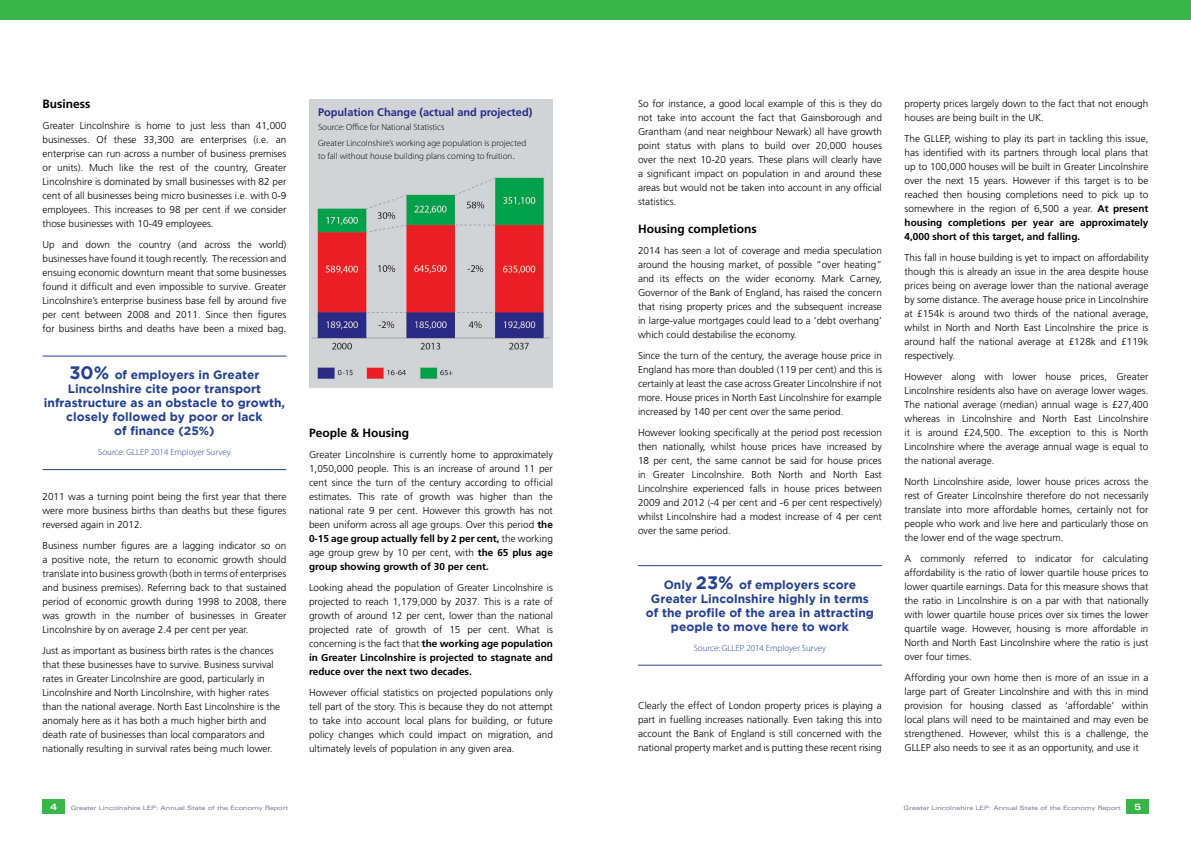
<style>
.page{position:relative;width:1191px;height:842px;background:#fff}
.page>*{position:absolute;margin:0;border:0;box-sizing:border-box;transform-origin:0 0}
.t1{font:700 12px/14px "Gotham";color:#25408f;text-align:center}
.t2{font:700 12px "Frutiger";color:#000}
.t3{font:700 11px "Frutiger";color:#2a2a86}
.t4{font:300 10px/14px "Frutiger";color:#000;text-align:justify}
.t5{font:300 9px/15.8px "Myriad Pro";color:#000}
.t6{font:300 9px "Myriad Pro";color:#25408f}
.t7{font:700 expanded 9px "Univers";color:#fff}
.t8{font:expanded 6px "Univers";color:#6e778b}
.s1{font-size:18px}
.s2{font-family:"Frutiger";font-size:10px}
.s3{font-weight:700}
</style>
<div class="page">
<img style="left:309px;top:99px;width:244px;height:289px">
<hr style="left:43px;top:356px;width:243px;height:1px;background:#25408f">
<hr style="left:43px;top:469px;width:243px;height:1px;background:#25408f">
<hr style="left:638px;top:565px;width:244px;height:1px;background:#25408f">
<hr style="left:638px;top:665px;width:244px;height:1px;background:#25408f">
<div style="left:43px;top:799px;width:22px;height:15px;background:#39b54a"></div>
<div style="left:1126px;top:799px;width:23px;height:15px;background:#39b54a"></div>
<div style="left:0;top:0;width:595px;height:20px;background:#39b54a"></div>
<div style="left:595px;top:0;width:596px;height:20px;background:#39b54a"></div>
<p class="t2" style="left:43px;top:97px;width:49px">Business</p>
<p class="t4" style="left:43px;top:119px;width:245px">Greater Lincolnshire is home to just less than 41,000 businesses. Of these 33,300 are enterprises (i.e. an enterprise can run across a number of business premises or units). Much like the rest of the country, Greater Lincolnshire is dominated by small businesses with 82 per cent of all businesses being micro businesses i.e. with 0-9 employees. This increases to 98 per cent if we consider those businesses with 10-49 employees.</p>
<p class="t4" style="left:43px;top:238px;width:245px">Up and down the country (and across the world) businesses have found it tough recently. The recession and ensuing economic downturn meant that some businesses found it difficult and even impossible to survive. Greater Lincolnshire’s enterprise business base fell by around five per cent between 2008 and 2011. Since then figures for business births and deaths have been a mixed bag.</p>
<p class="t1" style="left:44px;top:368px;width:242px"><span class="s1">30%</span> of employers in Greater<br>Lincolnshire cite poor transport infrastructure as an obstacle to growth, closely followed by poor or lack<br>of finance (25%)</p>
<p class="t6" style="left:98px;top:447px;width:134px">Source: GLLEP 2014 Employer Survey</p>
<p class="t4" style="left:43px;top:490px;width:245px">2011 was a turning point being the first year that there were more business births than deaths but these figures reversed again in 2012.</p>
<p class="t4" style="left:43px;top:539px;width:245px">Business number figures are a lagging indicator so on a positive note, the return to economic growth should translate into business growth (both in terms of enterprises and business premises). Referring back to that sustained period of economic growth during 1998 to 2008, there was growth in the number of businesses in Greater Lincolnshire by on average 2.4 per cent per year.</p>
<p class="t4" style="left:43px;top:644px;width:239px;text-align:left">Just as important as business birth rates is the chances that these businesses have to survive. Business survival rates in Greater Lincolnshire are good, particularly in Lincolnshire and North Lincolnshire, with higher rates than the national average. North East Lincolnshire is the anomaly here as it has both a much higher birth and death rate of businesses than local comparators and nationally resulting in survival rates being much lower.</p>
<p class="t3" style="left:318px;top:106px;width:216px">Population Change (actual and projected)</p>
<p class="t5" style="left:318px;top:119px;width:210px">Source: Office for National Statistics<br>Greater Lincolnshire’s working age population is projected</p>
<p class="t5" style="left:318px;top:148px;width:199px">to fall without house building plans coming to fruition<span class="s2">.</span></p>
<p class="t2" style="left:309px;top:426px;width:102px">People &amp; Housing</p>
<p class="t4" style="left:309px;top:448px;width:245px">Greater Lincolnshire is currently home to approximately 1,050,000 people. This is an increase of around 11 per cent since the turn of the century according to official estimates. This rate of growth was higher than the national rate 9 per cent. However this growth has not been uniform across all age groups. Over this period <span class="s3">the 0-15 age group actually fell by 2 per cent,</span> the working age group grew by 10 per cent, with <span class="s3">the 65 plus age group showing growth of 30 per cent.</span></p>
<p class="t4" style="left:309px;top:581px;width:245px">Looking ahead the population of Greater Lincolnshire is projected to reach 1,179,000 by 2037. This is a rate of growth of around 12 per cent, lower than the national projected rate of growth of 15 per cent. What is concerning is the fact that <span class="s3">the working age population in Greater Lincolnshire is projected to stagnate and reduce over the next two decades.</span></p>
<p class="t4" style="left:309px;top:686px;width:245px">However official statistics on projected populations only tell part of the story. This is because they do not attempt to take into account local plans for building, or future policy changes which could impact on migration, and ultimately levels of population in any given area.</p>
<p class="t4" style="left:638px;top:96px;width:245px">So for instance, a good local example of this is they do not take into account the fact that Gainsborough and Grantham (and near neighbour Newark) all have growth point status with plans to build over 20,000 houses over the next 10-20 years. These plans will clearly have a significant impact on population in and around these areas but would not be taken into account in any official statistics.</p>
<p class="t2" style="left:638px;top:221px;width:120px">Housing completions</p>
<p class="t4" style="left:638px;top:243px;width:245px">2014 has seen a lot of coverage and media speculation around the housing market, of possible “over heating” and its effects on the wider economy. Mark Carney, Governor of the Bank of England, has raised the concern that rising property prices and the subsequent increase in large-value mortgages could lead to a ‘debt overhang’ which could destabilise the economy.</p>
<p class="t4" style="left:638px;top:348px;width:245px">Since the turn of the century, the average house price in England has more than doubled (119 per cent) and this is certainly at least the case across Greater Lincolnshire if not more. House prices in North East Lincolnshire for example increased by 140 per cent over the same period.</p>
<p class="t4" style="left:638px;top:425px;width:245px">However looking specifically at the period post recession then nationally, whilst house prices have increased by 18 per cent, the same cannot be said for house prices in Greater Lincolnshire. Both North and North East Lincolnshire experienced falls in house prices between 2009 and 2012 (-4 per cent and -6 per cent respectively) whilst Lincolnshire had a modest increase of 4 per cent over the same period.</p>
<p class="t1" style="left:646px;top:577px;width:230px">Only <span class="s1">23%</span> of employers score<br>Greater Lincolnshire highly in terms of the profile of the area in attracting people to move here to work</p>
<p class="t6" style="left:693px;top:642px;width:134px">Source: GLLEP 2014 Employer Survey</p>
<p class="t4" style="left:638px;top:698px;width:245px">Clearly the effect of London property prices is playing a part in fuelling increases nationally. Even taking this into account the Bank of England is still concerned with the national property market and is putting these recent rising</p>
<p class="t4" style="left:904px;top:96px;width:245px">property prices largely down to the fact that not enough houses are being built in the UK.</p>
<p class="t4" style="left:904px;top:131px;width:245px">The GLLEP, wishing to play its part in tackling this issue, has identified with its partners through local plans that up to 100,000 houses will be built in Greater Lincolnshire over the next 15 years. However if this target is to be reached then housing completions need to pick up to somewhere in the region of 6,500 a year. <span class="s3">At present housing completions per year are approximately 4,000 short of this target, and falling.</span></p>
<p class="t4" style="left:904px;top:250px;width:245px">This fall in house building is yet to impact on affordability though this is already an issue in the area despite house prices being on average lower than the national average by some distance. The average house price in Lincolnshire at £154k is around two thirds of the national average, whilst in North and North East Lincolnshire the price is around half the national average at £128k and £119k respectively.</p>
<p class="t4" style="left:904px;top:369px;width:245px">However along with lower house prices, Greater Lincolnshire residents also have on average lower wages.<br>The national average (median) annual wage is £27,400 whereas in Lincolnshire and North East Lincolnshire it is around £24,500. The exception to this is North Lincolnshire where the average annual wage is equal to the national average.</p>
<p class="t4" style="left:904px;top:474px;width:245px">North Lincolnshire aside, lower house prices across the rest of Greater Lincolnshire therefore do not necessarily translate into more affordable homes, certainly not for people who work and live here and particularly those on the lower end of the wage spectrum.</p>
<p class="t4" style="left:904px;top:551px;width:245px">A commonly referred to indicator for calculating affordability is the ratio of lower quartile house prices to lower quartile earnings. Data for this measure shows that the ratio in Lincolnshire is on a par with that nationally with lower quartile house prices over six times the lower quartile wage. However, housing is more affordable in North and North East Lincolnshire where the ratio is just over four times.</p>
<p class="t4" style="left:904px;top:670px;width:245px">Affording your own home then is more of an issue in a large part of Greater Lincolnshire and with this in mind provision for housing classed as ‘affordable’ within local plans will need to be maintained and may even be strengthened. However, whilst this is a challenge, the GLLEP also needs to see it as an opportunity, and use it</p>
<p class="t7" style="left:51px;top:801px;width:8px">4</p>
<p class="t8" style="left:71px;top:804px;width:219px">Greater Lincolnshire LEP: Annual State of the Economy Report</p>
<p class="t8" style="left:903px;top:804px;width:219px">Greater Lincolnshire LEP: Annual State of the Economy Report</p>
<p class="t7" style="left:1134px;top:801px;width:8px">5</p>
</div>
